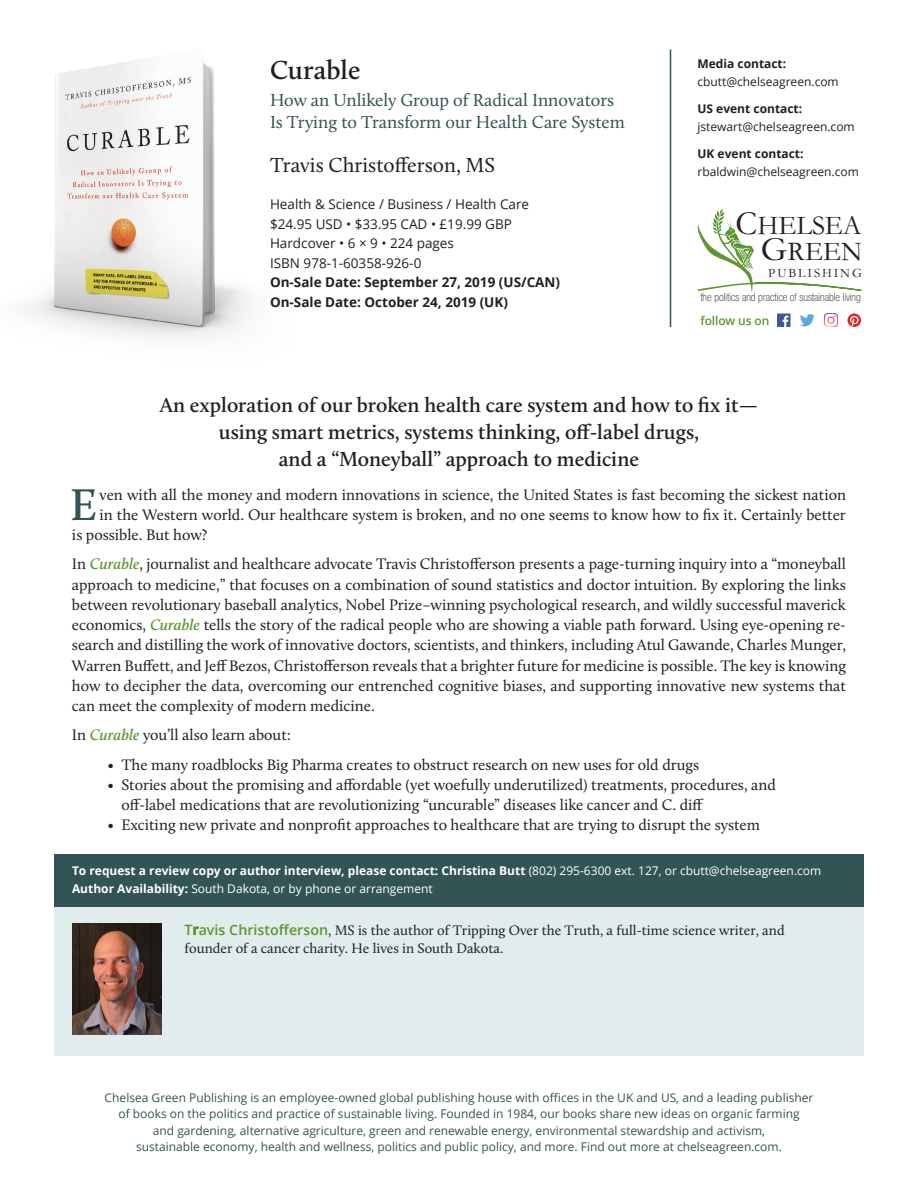
<style>
.page{position:relative;width:918px;height:1188px;background:#fff}
.page>*{position:absolute;margin:0;border:0;box-sizing:border-box;transform-origin:0 0}
.t1{font:600 45.9px "Calluna";color:#335454}
.t2{font:27.45px/26.5px "Garamond";color:#231f20;text-align:right}
.t3{font:600 27px "Calluna";color:#231f20}
.t4{font:600 21px/27px "Calluna";color:#231f20;text-align:center}
.t5{font:21px "Calluna";color:#231f20}
.t6{font:18px/22.5px "Calluna";color:#335454}
.t7{font:15.75px/20.2px "Calluna";color:#231f20;text-align:justify}
.t8{font:14.25px/18px "Calluna";color:#231f20}
.t9{font:13.5px/19.5px "Open Sans";color:#231f20}
.t10{font:700 13.5px/19.5px "Open Sans";color:#231f20}
.t11{font:12.9px "Garamond";letter-spacing:.15em;color:#231f20}
.t12{font:12px/16.5px "Open Sans";color:#335454;text-align:center}
.t13{font:700 12px/18px "Open Sans";color:#fff}
.t14{font:12px "Open Sans";color:#231f20}
.t15{font:700 12px "Open Sans";color:#231f20}
.t16{font:600 12px "Open Sans";letter-spacing:-.01em;color:#5c9731}
.t17{font:100 condensed 11.1px "Helvetica Neue";color:#231f20}
.s1{font-size:34.35px}
.s2{font-weight:600;font-style:italic;color:#5c9731}
.s3{font-style:italic}
.s4{font-weight:400}
.s5{font-family:"Open Sans";font-weight:600;color:#5c9731}
</style>
<div class="page">
<hr style="left:670px;top:50px;width:1px;height:277px;background:#335454">
<div style="left:54px;top:906px;width:810px;height:68px;background:#e1ecec"></div>
<div style="left:54px;top:951px;width:810px;height:50px;background:#e1ecec"></div>
<div style="left:54px;top:978px;width:810px;height:50px;background:#e1ecec"></div>
<div style="left:54px;top:1005px;width:810px;height:50px;background:#e1ecec"></div>
<div style="left:54px;top:854px;width:810px;height:53px;background:#335454"></div>
<img style="left:27px;top:60px;width:223px;height:278px">
<img style="left:72px;top:924px;width:90px;height:111px">
<svg style="left:698px;top:209px;width:163px;height:83px"></svg>
<div style="left:777px;top:314px;width:13px;height:13px;background:#3b5a9a"></div>
<svg style="left:782px;top:316px;width:6px;height:11px"></svg>
<svg style="left:800px;top:314px;width:15px;height:12px"></svg>
<svg style="left:824px;top:314px;width:13px;height:13px"></svg>
<svg style="left:848px;top:314px;width:13px;height:13px"></svg>
<h3 class="t3" style="left:270px;top:53px;width:92px">Curable</h3>
<p class="t6" style="left:270px;top:88px;width:357px">How an Unlikely Group of Radical Innovators<br>Is Trying to Transform our Health Care System</p>
<h3 class="t5" style="left:270px;top:152px;width:227px">Travis Christofferson, MS</h3>
<p class="t9" style="left:270px;top:194px;width:261px">Health &amp; Science / Business / Health Care $24.95 USD • $33.95 CAD • £19.99 GBP<br>Hardcover • 6 × 9 • 224 pages<br>ISBN 978-1-60358-926-0</p>
<p class="t10" style="left:270px;top:272px;width:292px">On-Sale Date: September 27, 2019 (US/CAN)<br>On-Sale Date: October 24, 2019 (UK)</p>
<p class="t15" style="left:698px;top:55px;width:90px">Media contact:</p>
<p class="t14" style="left:698px;top:73px;width:143px">cbutt@chelseagreen.com</p>
<p class="t15" style="left:698px;top:100px;width:106px">US event contact:</p>
<p class="t14" style="left:698px;top:118px;width:159px">jstewart@chelseagreen.com</p>
<p class="t15" style="left:698px;top:145px;width:108px">UK event contact:</p>
<p class="t14" style="left:698px;top:163px;width:163px">rbaldwin@chelseagreen.com</p>
<h2 class="t2" style="left:736px;top:212px;width:128px"><span class="s1">C</span>HELSEA<br><span class="s1">G</span>REEN</h2>
<p class="t11" style="left:768px;top:265px;width:95px">PUBLISHING</p>
<p class="t17" style="left:700px;top:291px;width:162px">the politics and practice of sustainable living</p>
<p class="t16" style="left:700px;top:312px;width:70px">follow us on</p>
<h3 class="t4" style="left:160px;top:391px;width:600px">An exploration of our broken health care system and how to fix it— using smart metrics, systems thinking, off-label drugs,<br>and a “Moneyball” approach to medicine</h3>
<h1 class="t1" style="left:70px;top:476px;width:29px">E</h1>
<p class="t7" style="left:100px;top:484px;width:748px">ven with all the money and modern innovations in science, the United States is fast becoming the sickest nation</p>
<p class="t7" style="left:100px;top:504px;width:748px">in the Western world. Our healthcare system is broken, and no one seems to know how to fix it. Certainly better</p>
<p class="t7" style="left:72px;top:524px;width:137px">is possible. But how?</p>
<p class="t7" style="left:72px;top:554px;width:776px">In <span class="s2">Curable</span>, journalist and healthcare advocate Travis Christofferson presents a page-turning inquiry into a “moneyball approach to medicine,” that focuses on a combination of sound statistics and doctor intuition. By exploring the links between revolutionary baseball analytics, Nobel Prize–winning psychological research, and wildly successful maverick economics, <span class="s2">Curable</span> tells the story of the radical people who are showing a viable path forward. Using eye-opening re&shy;search and distilling the work of innovative doctors, scientists, and thinkers, including Atul Gawande, Charles Munger, Warren Buffett, and Jeff Bezos, Christofferson reveals that a brighter future for medicine is possible. The key is knowing how to decipher the data, overcoming our entrenched cognitive biases, and supporting innovative new systems that can meet the complexity of modern medicine.</p>
<p class="t7" style="left:72px;top:725px;width:221px">In <span class="s2">Curable</span> you’ll also learn about:</p>
<p class="t7" style="left:108px;top:754px;width:593px">• The many roadblocks Big Pharma creates to obstruct research on new uses for old drugs</p>
<p class="t7" style="left:121px;top:774px;width:656px;text-indent:-13px"><span class="s3">•</span> Stories about the promising and affordable (yet woefully underutilized) treatments, procedures, and off-label medications that are revolutionizing “uncurable” diseases like cancer and C. diff</p>
<p class="t7" style="left:108px;top:815px;width:654px">• Exciting new private and nonprofit approaches to healthcare that are trying to disrupt the system</p>
<p class="t13" style="left:72px;top:862px;width:751px">To request a review copy or author interview, please contact: Christina Butt <span class="s4">(802) 295-6300 ext. 127, or cbutt@chelseagreen.com<br></span>Author Availability: <span class="s4">South Dakota, or by phone or arrangement</span></p>
<p class="t8" style="left:184px;top:921px;width:602px"><span class="s5">Travis Christofferson</span>, MS is the author of Tripping Over the Truth, a full-time science writer, and founder of a cancer charity. He lives in South Dakota.</p>
<p class="t12" style="left:105px;top:1089px;width:710px">Chelsea Green Publishing is an employee-owned global publishing house with offices in the UK and US, and a leading publisher of books on the politics and practice of sustainable living. Founded in 1984, our books share new ideas on organic farming<br>and gardening, alternative agriculture, green and renewable energy, environmental stewardship and activism,<br>sustainable economy, health and wellness, politics and public policy, and more. Find out more at chelseagreen.com.</p>
</div>
